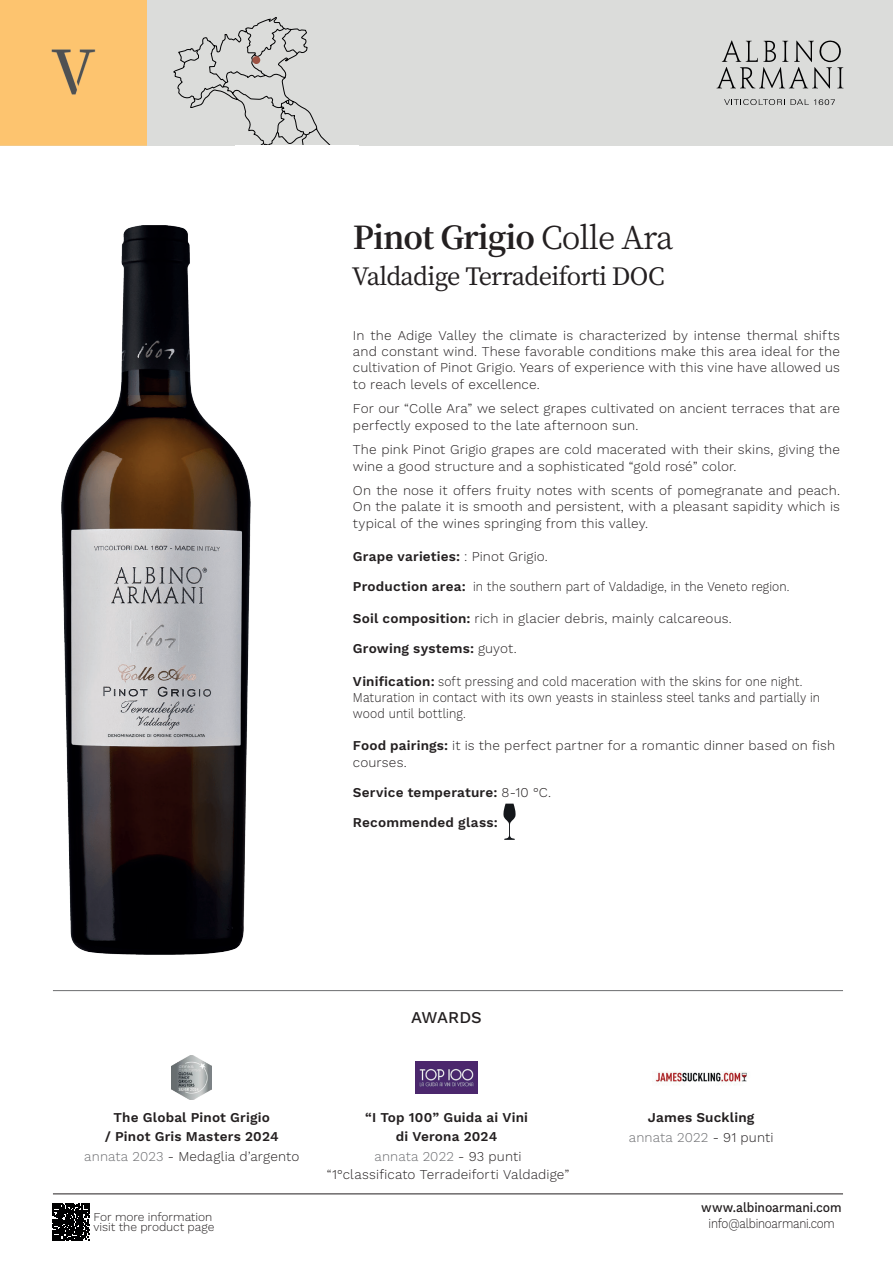
<style>
.page{position:relative;width:893px;height:1263px;background:#fff}
.page>*{position:absolute;margin:0;border:0;box-sizing:border-box;transform-origin:0 0}
.t1{font:700 31.5px "Noto Serif JP";letter-spacing:-.03em;color:#231f20}
.t2{font:500 24px "Noto Serif JP";letter-spacing:-.03em;color:#231f20}
.t3{font:500 16.5px "Work Sans";letter-spacing:-.005em;color:#231f20}
.t4{font:300 13.5px/16.2px "Work Sans";letter-spacing:.01em;color:#231f20}
.t5{font:300 13.5px/16.2px "Work Sans";letter-spacing:.01em;color:#231f20;scale:.9 1}
.t6{font:600 13.5px/18.6px "Work Sans";letter-spacing:.015em;color:#231f20;text-align:center}
.t7{font:300 13.5px "Work Sans";letter-spacing:-.02em;color:#231f20;scale:.87 1}
.t8{font:500 13.5px "Work Sans";letter-spacing:-.005em;color:#231f20;scale:.9 1}
.t9{font:300 13.5px "Work Sans";letter-spacing:.01em;color:#6c6d70}
.t10{font:300 12px/10.1px "Work Sans";letter-spacing:-.005em;color:#231f20}
.s1{font-weight:400}
.s2{font-weight:300}
.s3{font-weight:600}
.s4{color:#6c6d70}
.s5{color:#231f20}
</style>
<div class="page">
<img style="left:61px;top:225px;width:189px;height:730px">
<hr style="left:53px;top:1193px;width:790px;height:1px;background:#231f20">
<div style="left:0;top:0;width:893px;height:146px;background:#dbdcda"></div>
<svg style="left:717px;top:40px;width:126px;height:49px"></svg>
<svg style="left:791px;top:99px;width:44px;height:6px"></svg>
<svg style="left:724px;top:99px;width:61px;height:6px"></svg>
<svg style="left:173px;top:17px;width:165px;height:129px"></svg>
<div style="left:252px;top:56px;width:8px;height:8px;background:#9d5243;border-radius:50%"></div>
<div style="left:1px;top:0;width:145px;height:145px;background:#fdc46f"></div>
<hr style="left:53px;top:990px;width:790px;height:1px;background:#6c6d70">
<svg style="left:503px;top:804px;width:13px;height:36px"></svg>
<img style="left:172px;top:1055px;width:40px;height:45px">
<img style="left:655px;top:1071px;width:92px;height:14px">
<img style="left:415px;top:1061px;width:63px;height:33px">
<svg style="left:53px;top:1203px;width:37px;height:37px"></svg>
<h1 class="t1" style="left:353px;top:220px;width:322px">Pinot Grigio <span class="s1">Colle Ara</span></h1>
<h2 class="t2" style="left:352px;top:263px;width:314px">Valdadige Terradeiforti DOC</h2>
<p class="t4" style="left:353px;top:328px;width:489px;text-align:justify">In the Adige Valley the climate is characterized by intense thermal shifts and constant wind. These favorable conditions make this area ideal for the cultivation of Pinot Grigio. Years of experience with this vine have allowed us to reach levels of excellence.</p>
<p class="t4" style="left:353px;top:401px;width:489px">For our “Colle Ara” we select grapes cultivated on ancient terraces that are perfectly exposed to the late afternoon sun.</p>
<p class="t4" style="left:353px;top:442px;width:489px">The pink Pinot Grigio grapes are cold macerated with their skins, giving the wine a good structure and a sophisticated “gold rosé” color.</p>
<p class="t4" style="left:353px;top:483px;width:489px;text-align:justify">On the nose it offers fruity notes with scents of pomegranate and peach.<br>On the palate it is smooth and persistent, with a pleasant sapidity which is typical of the wines springing from this valley.</p>
<p class="t6" style="left:353px;top:547px;width:196px">Grape varieties: <span class="s2">: Pinot Grigio.</span></p>
<p class="t5" style="left:353px;top:579px;width:487px"><span class="s3">Production area:</span> in the southern part of Valdadige, in the Veneto region.</p>
<p class="t4" style="left:353px;top:611px;width:380px"><span class="s3">Soil composition:</span> rich in glacier debris, mainly calcareous.</p>
<p class="t6" style="left:353px;top:640px;width:165px">Growing systems: <span class="s2">guyot.</span></p>
<p class="t5" style="left:353px;top:674px;width:521px"><span class="s3">Vinification:</span> soft pressing and cold maceration with the skins for one night.<br>Maturation in contact with its own yeasts in stainless steel tanks and partially in wood until bottling.</p>
<p class="t4" style="left:353px;top:738px;width:484px"><span class="s3">Food pairings:</span> it is the perfect partner for a romantic dinner based on fish courses.</p>
<p class="t6" style="left:353px;top:783px;width:200px">Service temperature: <span class="s2">8-10 °C.</span></p>
<p class="t6" style="left:353px;top:814px;width:146px">Recommended glass:</p>
<p class="t3" style="left:411px;top:1007px;width:72px">AWARDS</p>
<p class="t6" style="left:105px;top:1109px;width:175px">The Global Pinot Grigio<br>/ Pinot Gris Masters 2024</p>
<p class="t4" style="left:84px;top:1148px;width:217px"><span class="s4">annata 2023</span> - Medaglia d’argento</p>
<p class="t10" style="left:94px;top:1213px;width:122px">For more information visit the product page</p>
<p class="t6" style="left:365px;top:1109px;width:164px">“I Top 100” Guida ai Vini di Verona 2024</p>
<p class="t4" style="left:327px;top:1147px;width:244px;line-height:18.6px;text-align:center"><span class="s4">annata 2022</span> - 93 punti<br>“1°classificato Terradeiforti Valdadige”</p>
<p class="t6" style="left:648px;top:1109px;width:108px">James Suckling</p>
<p class="t9" style="left:629px;top:1129px;width:146px">annata 2022 <span class="s5">- 91 punti</span></p>
<p class="t8" style="left:701px;top:1200px;width:158px">www.albinoarmani.com</p>
<p class="t7" style="left:709px;top:1215px;width:147px">info@albinoarmani.com</p>
</div>
